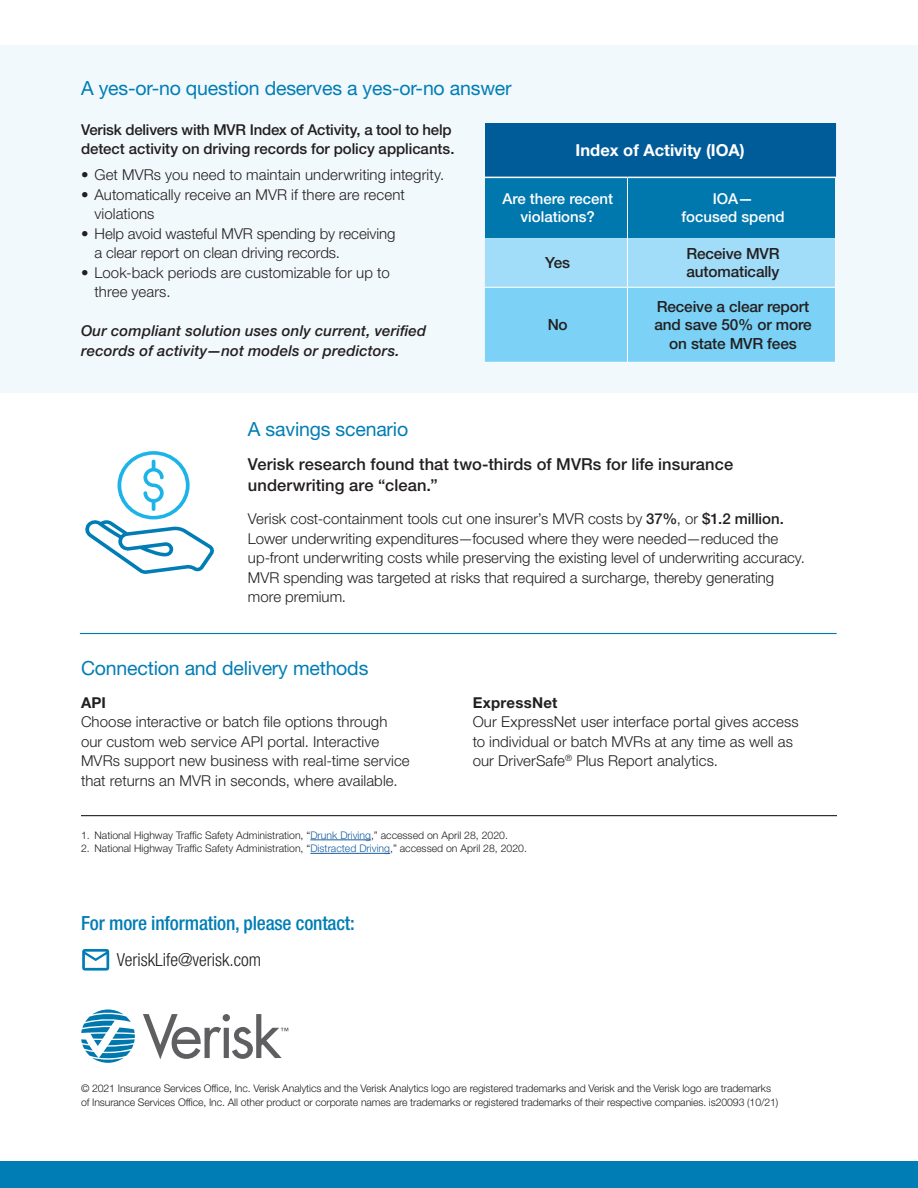
<style>
.page{position:relative;width:918px;height:1188px;background:#fff}
.page>*{position:absolute;margin:0;border:0;box-sizing:border-box;transform-origin:0 0}
._01_Lead_in{font:19.5px "Helvetica Neue LT Std";letter-spacing:-.01em;color:#007db5}
.t1{font:500 condensed 19.5px "Helvetica Neue";letter-spacing:-.01em;color:#007db5}
.t2{font:300 condensed 18px "Helvetica Neue";color:#231f20}
._01_Lead_in-2{font:500 16.5px/21px "Helvetica Neue LT Std";letter-spacing:.005em;color:#231f20}
.t3{font:700 16.5px "Helvetica Neue LT Std";color:#fff}
.t4{font:500 15.3px/18.5px "Helvetica Neue LT Std";letter-spacing:-.01em;color:#231f20}
._01_Lead_in-3{font:300 15px/19.5px "Helvetica Neue LT Std";letter-spacing:.005em;color:#231f20}
._01_Lead_in-4{font:500 15px/19.5px "Helvetica Neue LT Std";letter-spacing:-.005em;color:#231f20}
._01_Lead_in-5{font:italic 500 15px/19.5px "Helvetica Neue LT Std";letter-spacing:.01em;color:#231f20}
.t5{font:500 15px/18px "Helvetica Neue LT Std";color:#fff;text-align:center}
._01_Lead_in-6{font:700 15px "Helvetica Neue LT Std";letter-spacing:.015em;color:#231f20}
.t6{font:300 10.5px/13.5px "Helvetica Neue LT Std";letter-spacing:-.01em;color:#231f20}
.s1{font-weight:500}
.s2{color:#175d9e}
</style>
<div class="page">
<div style="left:0;top:1161px;width:918px;height:27px;background:#007db5"></div>
<svg style="left:81px;top:1010px;width:54px;height:53px"></svg>
<svg style="left:143px;top:1014px;width:145px;height:45px"></svg>
<svg style="left:82px;top:949px;width:27px;height:22px"></svg>
<div style="left:0;top:45px;width:918px;height:348px;background:#f2f9fd"></div>
<div style="left:485px;top:123px;width:351px;height:54px;background:#005c98"></div>
<div style="left:485px;top:177px;width:142px;height:61px;background:#0078ae"></div>
<div style="left:627px;top:177px;width:209px;height:61px;background:#0078ae"></div>
<svg style="left:485px;top:238px;width:350px;height:124px;background:#8ad6f6"></svg>
<hr style="left:627px;top:238px;width:1px;height:49px;background:#fff">
<hr style="left:835px;top:238px;width:1px;height:49px;background:#fff">
<hr style="left:485px;top:287px;width:142px;height:1px;background:#fff">
<hr style="left:627px;top:287px;width:209px;height:1px;background:#fff">
<hr style="left:627px;top:288px;width:1px;height:74px;background:#fff">
<hr style="left:835px;top:288px;width:1px;height:74px;background:#fff">
<hr style="left:485px;top:362px;width:142px;height:1px;background:#fff">
<hr style="left:627px;top:362px;width:209px;height:1px;background:#fff">
<hr style="left:627px;top:178px;width:1px;height:60px;background:#fff">
<hr style="left:835px;top:178px;width:1px;height:60px;background:#fff">
<hr style="left:485px;top:177px;width:142px;height:1px;background:#fff">
<hr style="left:627px;top:177px;width:209px;height:1px;background:#fff">
<hr style="left:80px;top:633px;width:757px;height:1px;background:#0078ae">
<svg style="left:85px;top:451px;width:129px;height:123px"></svg>
<hr style="left:310px;top:840px;width:61px;height:1px;background:#175d9e">
<hr style="left:310px;top:853px;width:80px;height:1px;background:#175d9e">
<hr style="left:81px;top:815px;width:756px;height:1px;background:#231f20">
<p class="_01_Lead_in" style="left:81px;top:76px;width:432px">A yes-or-no question deserves a yes-or-no answer</p>
<p class="_01_Lead_in-4" style="left:81px;top:119px;width:375px">Verisk delivers with MVR Index of Activity, a tool to help detect activity on driving records for policy applicants.</p>
<p class="_01_Lead_in-3" style="left:81px;top:165px;width:365px">• Get MVRs you need to maintain underwriting integrity.</p>
<p class="_01_Lead_in-3" style="left:94px;top:185px;width:312px;text-indent:-14px">• Automatically receive an MVR if there are recent violations</p>
<p class="_01_Lead_in-3" style="left:94px;top:224px;width:303px;text-indent:-14px">• Help avoid wasteful MVR spending by receiving a clear report on clean driving records.</p>
<p class="_01_Lead_in-3" style="left:94px;top:263px;width:297px;text-indent:-14px">• Look-back periods are customizable for up to three years.</p>
<p class="_01_Lead_in-5" style="left:81px;top:321px;width:347px">Our compliant solution uses only current, verified records of activity—not models or predictors.</p>
<p class="t3" style="left:576px;top:140px;width:171px">Index of Activity (IOA)</p>
<p class="t5" style="left:502px;top:190px;width:112px">Are there recent violations?</p>
<p class="t5" style="left:681px;top:190px;width:105px">IOA—<br>focused spend</p>
<p class="t4" style="left:545px;top:253px;width:26px">Yes</p>
<p class="t4" style="left:686px;top:244px;width:95px">Receive MVR automatically</p>
<p class="t4" style="left:548px;top:315px;width:22px">No</p>
<p class="t4" style="left:654px;top:297px;width:159px;text-align:center">Receive a clear report and save 50% or more on state MVR fees</p>
<p class="_01_Lead_in" style="left:248px;top:417px;width:162px">A savings scenario</p>
<p class="_01_Lead_in-2" style="left:248px;top:454px;width:487px">Verisk research found that two-thirds of MVRs for life insurance underwriting are “clean.”</p>
<p class="_01_Lead_in-3" style="left:248px;top:509px;width:558px">Verisk cost-containment tools cut one insurer’s MVR costs by <span class="s1">37%</span>, or <span class="s1">$1.2 million.<br></span>Lower underwriting expenditures—focused where they were needed—reduced the up-front underwriting costs while preserving the existing level of underwriting accuracy.<br>MVR spending was targeted at risks that required a surcharge, thereby generating more premium.</p>
<p class="_01_Lead_in" style="left:81px;top:656px;width:289px">Connection and delivery methods</p>
<p class="_01_Lead_in-6" style="left:81px;top:693px;width:26px">API</p>
<p class="_01_Lead_in-3" style="left:81px;top:712px;width:330px">Choose interactive or batch file options through our custom web service API portal. Interactive MVRs support new business with real-time service that returns an MVR in seconds, where available.</p>
<p class="_01_Lead_in-6" style="left:473px;top:693px;width:86px">ExpressNet</p>
<p class="_01_Lead_in-3" style="left:473px;top:712px;width:327px">Our ExpressNet user interface portal gives access to individual or batch MVRs at any time as well as our DriverSafe<sup>®</sup> Plus Report analytics.</p>
<p class="t6" style="left:81px;top:828px;width:429px">1. National Highway Traffic Safety Administration, “<span class="s2">Drunk Driving</span>,” accessed on April 28, 2020.</p>
<p class="t6" style="left:81px;top:842px;width:448px">2. National Highway Traffic Safety Administration, “<span class="s2">Distracted Driving</span>,” accessed on April 28, 2020.</p>
<p class="t1" style="left:81px;top:912px;width:275px">For more information, please contact:</p>
<p class="t2" style="left:117px;top:949px;width:146px">VeriskLife@verisk.com</p>
<p class="t6" style="left:81px;top:1082px;width:699px">© 2021 Insurance Services Office, Inc. Verisk Analytics and the Verisk Analytics logo are registered trademarks and Verisk and the Verisk logo are trademarks of Insurance Services Office, Inc. All other product or corporate names are trademarks or registered trademarks of their respective companies. is20093 (10/21)</p>
</div>
